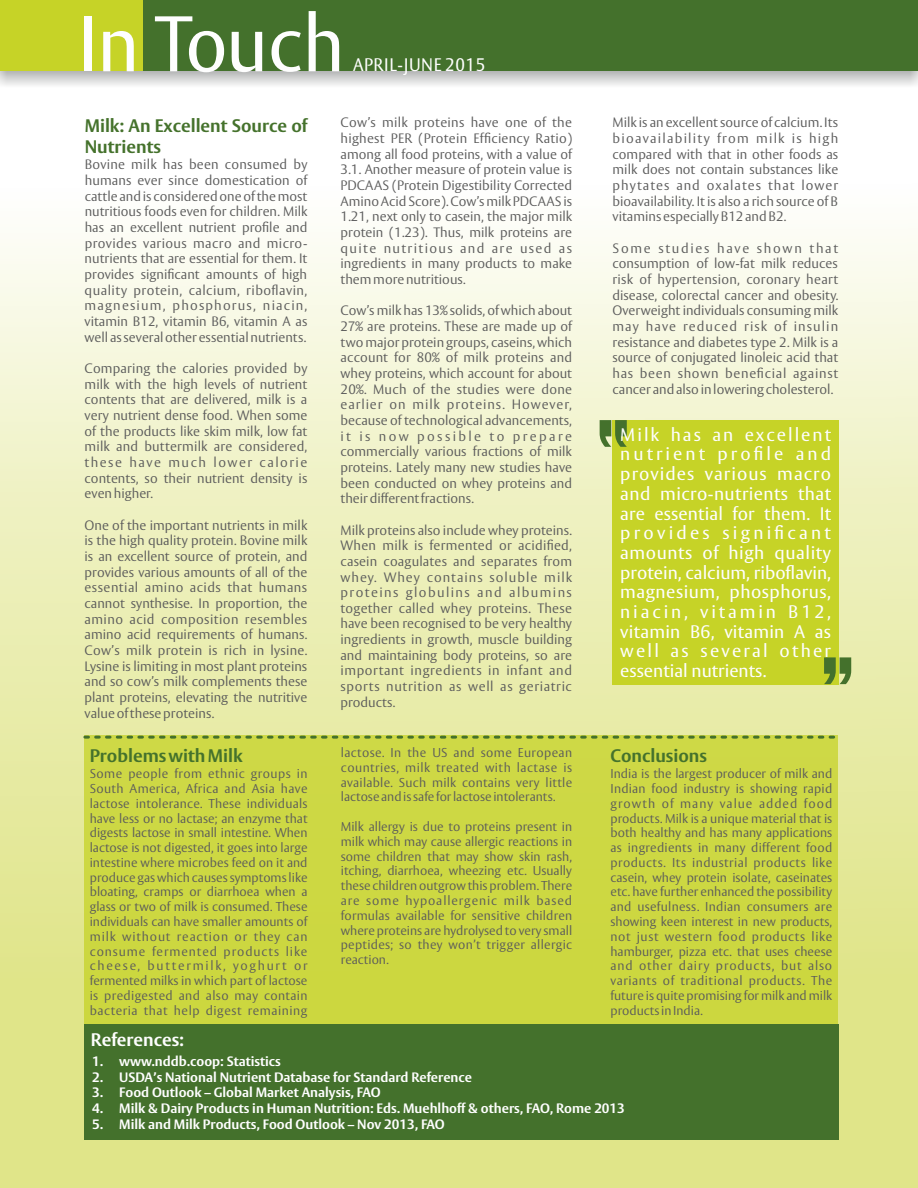
<style>
.page{position:relative;width:918px;height:1188px;background:#fff}
.page>*{position:absolute;margin:0;border:0;box-sizing:border-box;transform-origin:0 0}
.t1{font:77.85px "ASSA Vesta";color:#fefefe;scale:.95 1}
.t2{font:18px/19.6px "ASSA Vesta";letter-spacing:.015em;color:#fefefe;text-align:justify}
.t3{font:700 18px/21px "ASSA Vesta";color:#45722c}
.t4{font:18px "ASSA Vesta";letter-spacing:.035em;color:#fff;scale:.95 1}
.t5{font:700 18px "ASSA Vesta";color:#fefefe}
.t6{font:300 13.5px/15.6px "ASSA Vesta";color:#5b5b5b;text-align:justify}
.t7{font:700 13.5px "ASSA Vesta";color:#fefefe}
.t8{font:300 12.75px/14.9px "ASSA Vesta";color:#5b5b5b;text-align:justify}
</style>
<div class="page">
<img style="left:0;top:235px;width:918px;height:953px">
<div style="left:85px;top:735px;width:753px;height:405px;background:#cdd842"></div>
<div style="left:140px;top:0;width:778px;height:71px;background:#44712c"></div>
<div style="left:0;top:0;width:142px;height:71px;background:#c6d327"></div>
<svg style="left:85px;top:736px;width:750px;height:3px"></svg>
<div style="left:84px;top:1025px;width:755px;height:115px;background:#44712c"></div>
<div style="left:612px;top:420px;width:226px;height:264px;background:#c6d327"></div>
<svg style="left:824px;top:657px;width:27px;height:27px"></svg>
<svg style="left:600px;top:420px;width:27px;height:27px"></svg>
<h1 class="t1" style="left:78px;top:11px;width:282px">In Touch</h1>
<h2 class="t4" style="left:353px;top:57px;width:141px">APRIL-JUNE 2015</h2>
<h2 class="t3" style="left:85px;top:116px;width:224px">Milk: An Excellent Source of<br>Nutrients</h2>
<p class="t6" style="left:85px;top:158px;width:224px">Bovine milk has been consumed by humans ever since domestication of cattle and is considered one of the most nutritious foods even for children. Milk has an excellent nutrient profile and provides various macro and micro&shy;nutrients that are essential for them. It provides significant amounts of high quality protein, calcium, riboflavin, magnesium, phosphorus, niacin, vitamin B12, vitamin B6, vitamin A as well as several other essential nutrients.</p>
<p class="t6" style="left:85px;top:362px;width:224px">Comparing the calories provided by milk with the high levels of nutrient contents that are delivered, milk is a very nutrient dense food. When some of the products like skim milk, low fat milk and buttermilk are considered, these have much lower calorie contents, so their nutrient density is even higher.</p>
<p class="t6" style="left:85px;top:518px;width:224px">One of the important nutrients in milk is the high quality protein. Bovine milk is an excellent source of protein, and provides various amounts of all of the essential amino acids that humans cannot synthesise. In proportion, the amino acid composition resembles amino acid requirements of humans.<br>Cow’s milk protein is rich in lysine.<br>Lysine is limiting in most plant proteins and so cow’s milk complements these plant proteins, elevating the nutritive value of these proteins.</p>
<h2 class="t3" style="left:90px;top:747px;width:154px">Problems with Milk</h2>
<p class="t8" style="left:90px;top:767px;width:219px">Some people from ethnic groups in South America, Africa and Asia have lactose intolerance. These individuals have less or no lactase; an enzyme that digests lactose in small intestine. When lactose is not digested, it goes into large intestine where microbes feed on it and produce gas which causes symptoms like bloating, cramps or diarrhoea when a glass or two of milk is consumed. These individuals can have smaller amounts of milk without reaction or they can consume fermented products like cheese, buttermilk, yoghurt or fermented milks in which part of lactose is predigested and also may contain bacteria that help digest remaining</p>
<h2 class="t5" style="left:91px;top:1032px;width:95px">References:</h2>
<p class="t6" style="left:341px;top:116px;width:233px">Cow’s milk proteins have one of the highest PER (Protein Efficiency Ratio) among all food proteins, with a value of 3.1. Another measure of protein value is PDCAAS (Protein Digestibility Corrected Amino Acid Score). Cow’s milk PDCAAS is 1.21, next only to casein, the major milk protein (1.23). Thus, milk proteins are quite nutritious and are used as ingredients in many products to make them more nutritious.</p>
<p class="t6" style="left:341px;top:304px;width:233px">Cow’s milk has 13% solids, of which about 27% are proteins. These are made up of two major protein groups, caseins, which account for 80% of milk proteins and whey proteins, which account for about 20%. Much of the studies were done earlier on milk proteins. However, because of technological advancements, it is now possible to prepare commercially various fractions of milk proteins. Lately many new studies have been conducted on whey proteins and their different fractions.</p>
<p class="t6" style="left:340px;top:523px;width:233px">Milk proteins also include whey proteins.<br>When milk is fermented or acidified, casein coagulates and separates from whey. Whey contains soluble milk proteins globulins and albumins together called whey proteins. These have been recognised to be very healthy ingredients in growth, muscle building and maintaining body proteins, so are important ingredients in infant and sports nutrition as well as geriatric products.</p>
<p class="t8" style="left:341px;top:746px;width:233px">lactose. In the US and some European countries, milk treated with lactase is available. Such milk contains very little lactose and is safe for lactose intolerants.</p>
<p class="t8" style="left:341px;top:820px;width:233px">Milk allergy is due to proteins present in milk which may cause allergic reactions in some children that may show skin rash, itching, diarrhoea, wheezing etc. Usually these children outgrow this problem. There are some hypoallergenic milk based formulas available for sensitive children where proteins are hydrolysed to very small peptides; so they won’t trigger allergic reaction.</p>
<p class="t6" style="left:613px;top:116px;width:227px">Milk is an excellent source of calcium. Its bioavailability from milk is high compared with that in other foods as milk does not contain substances like phytates and oxalates that lower bioavailability. It is also a rich source of B vitamins especially B12 and B2.</p>
<p class="t6" style="left:613px;top:241px;width:227px">Some studies have shown that consumption of low-fat milk reduces risk of hypertension, coronary heart disease, colorectal cancer and obesity.<br>Overweight individuals consuming milk may have reduced risk of insulin resistance and diabetes type 2. Milk is a source of conjugated linoleic acid that has been shown beneficial against cancer and also in lowering cholesterol.</p>
<p class="t2" style="left:620px;top:426px;width:212px">Milk has an excellent nutrient profile and provides various macro and micro-nutrients that are essential for them. It provides significant amounts of high quality protein, calcium, riboflavin, magnesium, phosphorus, niacin, vitamin B12, vitamin B6, vitamin A as well as several other essential nutrients.</p>
<h2 class="t3" style="left:611px;top:747px;width:98px">Conclusions</h2>
<p class="t8" style="left:610px;top:767px;width:223px">India is the largest producer of milk and Indian food industry is showing rapid growth of many value added food products. Milk is a unique material that is both healthy and has many applications as ingredients in many different food products. Its industrial products like casein, whey protein isolate, caseinates etc. have further enhanced the possibility and usefulness. Indian consumers are showing keen interest in new products, not just western food products like hamburger, pizza etc. that uses cheese and other dairy products, but also variants of traditional products. The future is quite promising for milk and milk products in India.</p>
<p class="t7" style="left:92px;top:1055px;width:190px">1. www.nddb.coop: Statistics</p>
<p class="t7" style="left:92px;top:1071px;width:381px">2. USDA’s National Nutrient Database for Standard Reference</p>
<p class="t7" style="left:92px;top:1087px;width:290px">3. Food Outlook – Global Market Analysis, FAO</p>
<p class="t7" style="left:92px;top:1103px;width:534px">4. Milk &amp; Dairy Products in Human Nutrition: Eds. Muehlhoff &amp; others, FAO, Rome 2013</p>
<p class="t7" style="left:92px;top:1118px;width:354px">5. Milk and Milk Products, Food Outlook – Nov 2013, FAO</p>
</div>
